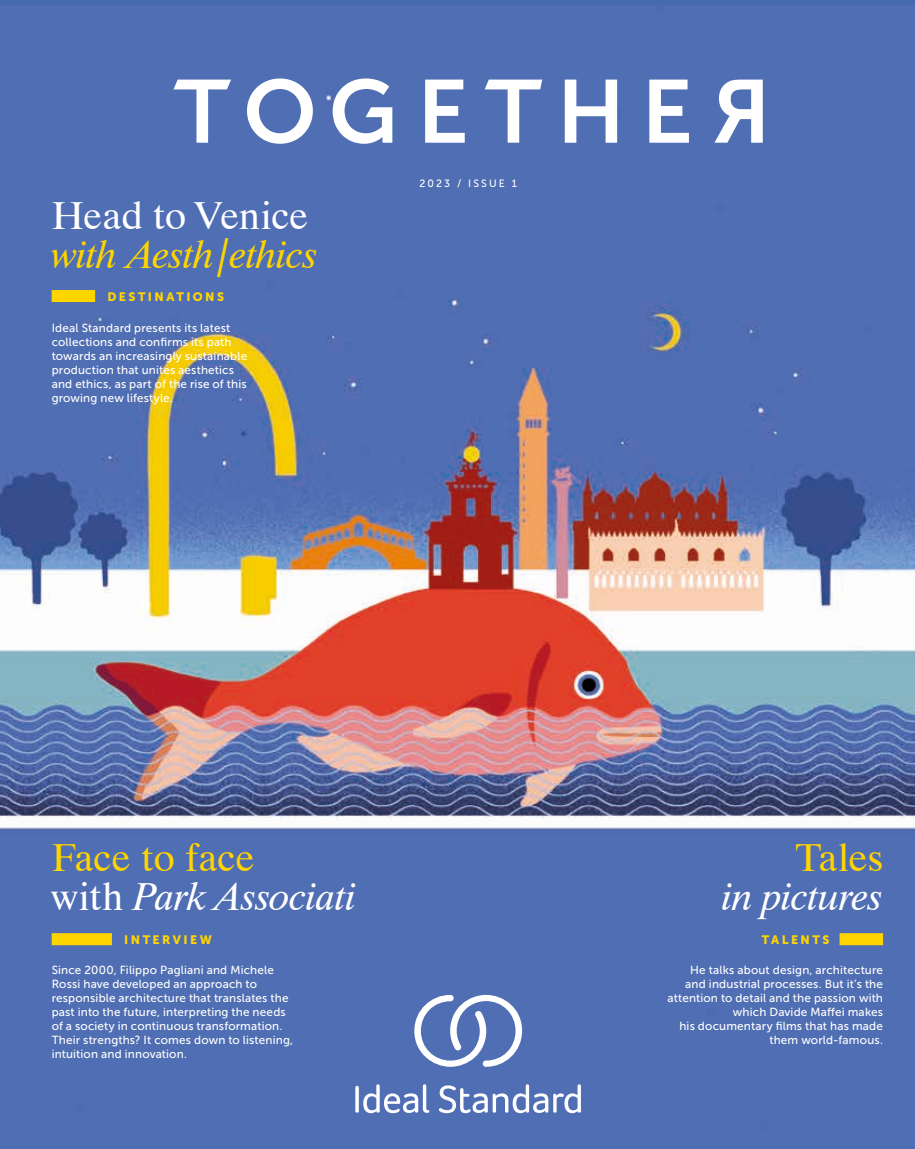
<style>
.page{position:relative;width:915px;height:1149px;background:#fff}
.page>*{position:absolute;margin:0;border:0;box-sizing:border-box;transform-origin:0 0}
.t1{font:italic 39px/39px "Dutch 801 BT";letter-spacing:-.01em;color:#fff}
.t2{font:italic 39px "Dutch 801 BT";letter-spacing:-.015em;color:#ffd500}
.t3{font:39px "Dutch 801 BT";letter-spacing:-.005em;color:#fff}
.t4{font:39px "Dutch 801 BT";letter-spacing:-.005em;color:#ffd500}
.t5{font:12.15px "Museo Sans 900";letter-spacing:.2em;color:#ffd500}
.t6{font:11.7px/14.1px "Museo Sans 500";letter-spacing:.015em;color:#fff}
.t7{font:10.5px "Museo Sans 500";letter-spacing:.2em;color:#fff}
.s1{font-style:normal;color:#ffd500}
.s2{font-style:normal}
</style>
<div class="page">
<img style="left:0;top:6px;width:914px;height:1142px">
<svg style="left:173px;top:78px;width:515px;height:66px"></svg>
<svg style="left:714px;top:80px;width:48px;height:63px"></svg>
<div style="left:52px;top:932px;width:60px;height:12px;background:#ffd500"></div>
<div style="left:52px;top:290px;width:43px;height:12px;background:#ffd500"></div>
<svg style="left:355px;top:1085px;width:4px;height:27px"></svg>
<svg style="left:438px;top:1083px;width:142px;height:29px"></svg>
<svg style="left:363px;top:1083px;width:66px;height:29px"></svg>
<svg style="left:414px;top:994px;width:108px;height:72px"></svg>
<div style="left:839px;top:932px;width:43px;height:12px;background:#ffd500"></div>
<h1 class="t3" style="left:52px;top:191px;width:258px">Head to Venice</h1>
<h1 class="t2" style="left:52px;top:230px;width:267px">with Aesth|ethics</h1>
<p class="t5" style="left:107px;top:289px;width:118px">DESTINATIONS</p>
<p class="t6" style="left:52px;top:320px;width:197px">Ideal Standard presents its latest collections and confirms its path towards an increasingly sustainable production that unites aesthetics and ethics, as part of the rise of this growing new lifestyle.</p>
<p class="t7" style="left:419px;top:177px;width:99px">2023 / ISSUE 1</p>
<h1 class="t1" style="left:52px;top:836px;width:306px"><span class="s1">Face to face<br></span><span class="s2">with</span> Park Associati</h1>
<h1 class="t4" style="left:795px;top:832px;width:89px">Tales</h1>
<h1 class="t1" style="left:722px;top:875px;width:162px">in pictures</h1>
<p class="t5" style="left:761px;top:932px;width:69px">TALENTS</p>
<p class="t6" style="left:667px;top:962px;width:217px;text-align:right">He talks about design, architecture and industrial processes. But it’s the attention to detail and the passion with which Davide Maffei makes<br>his documentary films that has made them world-famous.</p>
<p class="t5" style="left:124px;top:932px;width:89px">INTERVIEW</p>
<p class="t6" style="left:52px;top:962px;width:243px">Since 2000, Filippo Pagliani and Michele Rossi have developed an approach to responsible architecture that translates the past into the future, interpreting the needs of a society in continuous transformation.<br>Their strengths? It comes down to listening, intuition and innovation.</p>
</div>
